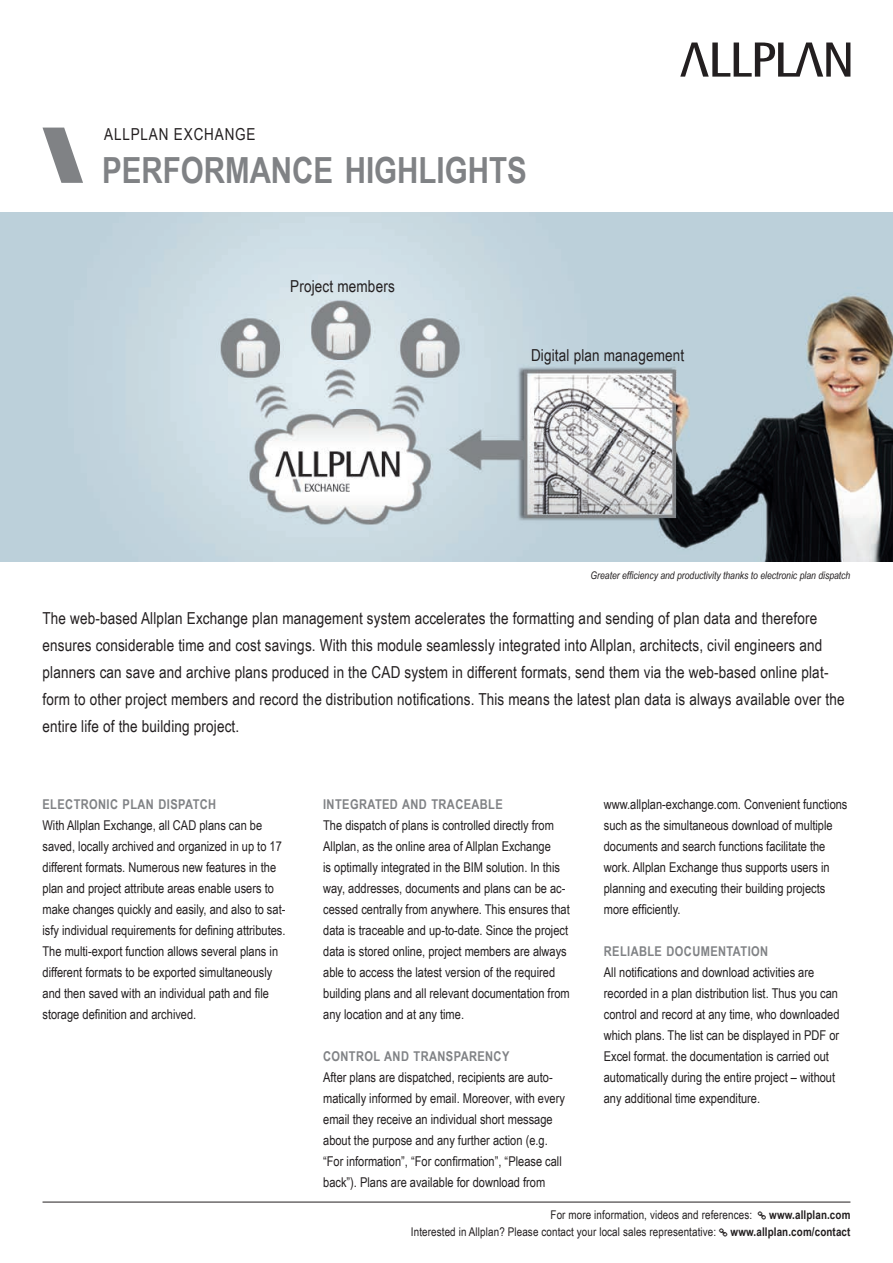
<style>
.page{position:relative;width:893px;height:1263px;background:#fff}
.page>*{position:absolute;margin:0;border:0;box-sizing:border-box;transform-origin:0 0}
.Title_Headline{font:700 36px "Arial Narrow";color:#808285}
.Intro{font:16.5px/27px "Arial Narrow";letter-spacing:.01em;color:#231f20}
.Text_in_Bild{font:16.5px "Arial Narrow";letter-spacing:.01em;color:#231f20}
.Titel_Subheadline_ne{font:16.5px "Arial Narrow";letter-spacing:.05em;color:#231f20}
.Copy_text{font:13.5px/21px "Arial Narrow";color:#231f20}
.Inline_Headlines_neu{font:700 13.5px "Arial Narrow";letter-spacing:.03em;color:#808285}
.Information{font:12px/16.5px "Arial Narrow";letter-spacing:.01em;color:#231f20;text-align:right}
.Captions_rechtsbuend{font:italic 10.5px "Arial Narrow";color:#231f20}
.s1{font-weight:700}
</style>
<div class="page">
<hr style="left:43px;top:1202px;width:807px;height:1px;background:#231f20">
<svg style="left:680px;top:43px;width:170px;height:34px"></svg>
<img style="left:0;top:213px;width:893px;height:348px">
<svg style="left:43px;top:128px;width:40px;height:55px"></svg>
<p class="Titel_Subheadline_ne" style="left:104px;top:122px;width:153px">ALLPLAN EXCHANGE</p>
<p class="Title_Headline" style="left:102px;top:143px;width:426px">PERFORMANCE HIGHLIGHTS</p>
<p class="Text_in_Bild" style="left:290px;top:274px;width:106px">Project members</p>
<p class="Text_in_Bild" style="left:531px;top:343px;width:155px">Digital plan management</p>
<p class="Captions_rechtsbuend" style="left:590px;top:568px;width:261px">Greater efficiency and productivity thanks to electronic plan dispatch</p>
<p class="Intro" style="left:43px;top:604px;width:804px">The web-based Allplan Exchange plan management system accelerates the formatting and sending of plan data and therefore ensures considerable time and cost savings. With this module seamlessly integrated into Allplan, architects, civil engineers and planners can save and archive plans produced in the CAD system in different formats, send them via the web-based online plat&shy;form to other project members and record the distribution notifications. This means the latest plan data is always available over the entire life of the building project.</p>
<p class="Inline_Headlines_neu" style="left:43px;top:794px;width:175px">ELECTRONIC PLAN DISPATCH</p>
<p class="Copy_text" style="left:43px;top:814px;width:245px">With Allplan Exchange, all CAD plans can be saved, locally archived and organized in up to 17 different formats. Numerous new features in the plan and project attribute areas enable users to make changes quickly and easily, and also to sat&shy;isfy individual requirements for defining attributes.<br>The multi-export function allows several plans in different formats to be exported simultaneously and then saved with an individual path and file storage definition and archived.</p>
<p class="Inline_Headlines_neu" style="left:323px;top:794px;width:181px">INTEGRATED AND TRACEABLE</p>
<p class="Copy_text" style="left:323px;top:814px;width:248px">The dispatch of plans is controlled directly from Allplan, as the online area of Allplan Exchange<br>is optimally integrated in the BIM solution. In this way, addresses, documents and plans can be ac&shy;cessed centrally from anywhere. This ensures that data is traceable and up-to-date. Since the project data is stored online, project members are always able to access the latest version of the required building plans and all relevant documentation from any location and at any time.</p>
<p class="Inline_Headlines_neu" style="left:323px;top:1046px;width:188px">CONTROL AND TRANSPARENCY</p>
<p class="Copy_text" style="left:323px;top:1066px;width:243px">After plans are dispatched, recipients are auto&shy;matically informed by email. Moreover, with every email they receive an individual short message about the purpose and any further action (e.g. “For information”, “For confirmation”, “Please call back”). Plans are available for download from</p>
<p class="Copy_text" style="left:604px;top:793px;width:245px">www.allplan-exchange.com. Convenient functions such as the simultaneous download of multiple documents and search functions facilitate the work. Allplan Exchange thus supports users in planning and executing their building projects more efficiently.</p>
<p class="Inline_Headlines_neu" style="left:604px;top:941px;width:166px">RELIABLE DOCUMENTATION</p>
<p class="Copy_text" style="left:604px;top:961px;width:237px">All notifications and download activities are recorded in a plan distribution list. Thus you can control and record at any time, who downloaded which plans. The list can be displayed in PDF or Excel format. the documentation is carried out automatically during the entire project – without any additional time expenditure.</p>
<p class="Information" style="left:551px;top:1206px;width:203px">For more information, videos and references:</p>
<p class="Information" style="left:411px;top:1206px;width:441px"><span class="s1">www.allplan.com<br></span>Interested in Allplan? Please contact your local sales representative: <span class="s1">www.allplan.com/contact</span></p>
</div>
